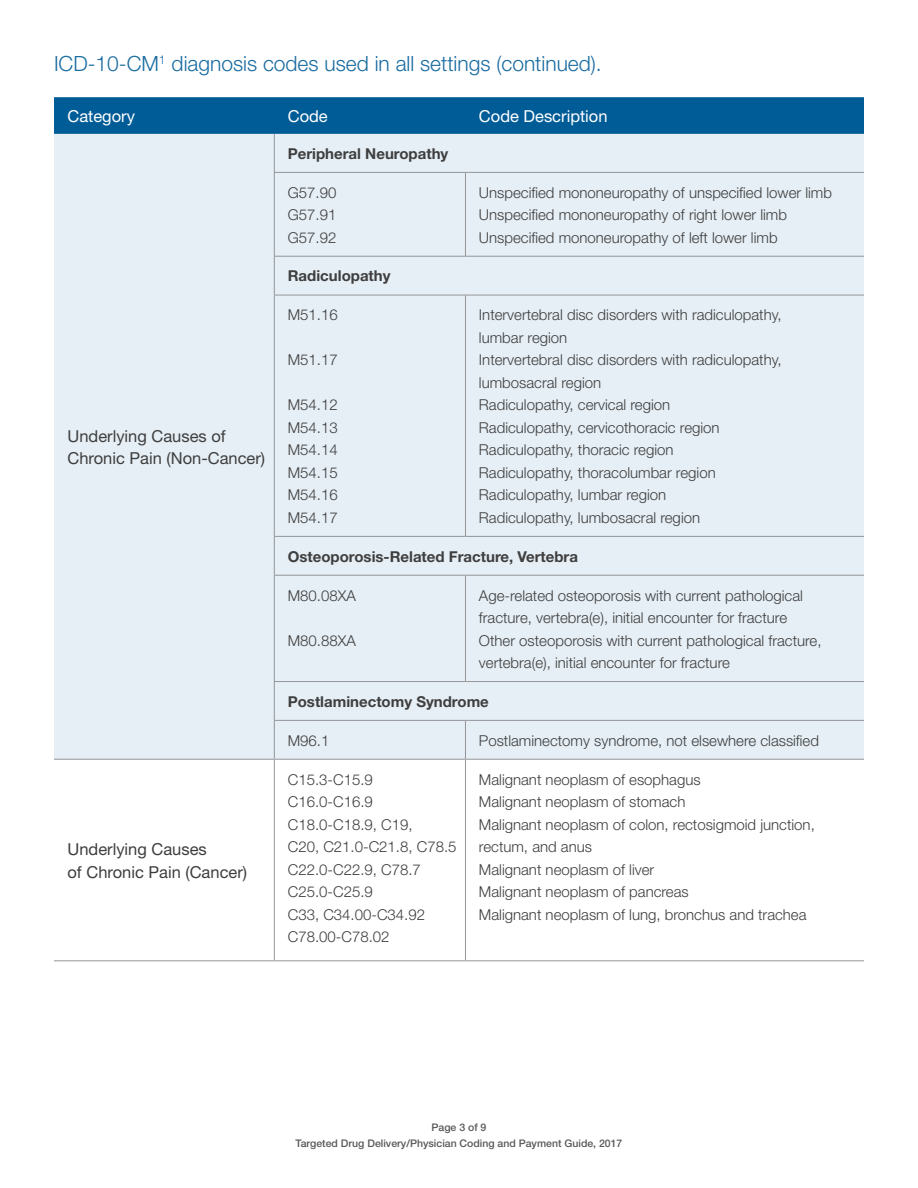
<style>
.page{position:relative;width:918px;height:1188px;background:#fff}
.page>*{position:absolute;margin:0;border:0;box-sizing:border-box;transform-origin:0 0}
.t1{font:300 21px "Helvetica Neue";color:#1a6ca1}
.t2{font:16.5px "Helvetica Neue";color:#3e3e3f}
.t3{font:16.5px "Helvetica Neue";color:#fff}
.t4{font:300 15px/22.5px "Helvetica Neue";color:#3e3e3f}
.t5{font:700 15px "Helvetica Neue";color:#3e3e3f}
.t6{font:500 10.5px/15.8px "Helvetica Neue";color:#57585a;text-align:center}
</style>
<div class="page">
<div style="left:54px;top:97px;width:810px;height:37px;background:#005c97"></div>
<div style="left:54px;top:134px;width:810px;height:625px;background:#e6eff5"></div>
<hr style="left:274px;top:134px;width:1px;height:38px;background:#939598">
<hr style="left:274px;top:172px;width:191px;height:1px;background:#939598">
<hr style="left:274px;top:173px;width:1px;height:83px;background:#939598">
<hr style="left:465px;top:172px;width:399px;height:1px;background:#939598">
<hr style="left:465px;top:173px;width:1px;height:83px;background:#939598">
<hr style="left:274px;top:256px;width:191px;height:1px;background:#939598">
<hr style="left:274px;top:257px;width:1px;height:38px;background:#939598">
<hr style="left:465px;top:256px;width:399px;height:1px;background:#939598">
<hr style="left:274px;top:295px;width:191px;height:1px;background:#939598">
<hr style="left:274px;top:295px;width:1px;height:241px;background:#939598">
<hr style="left:465px;top:295px;width:399px;height:1px;background:#939598">
<hr style="left:465px;top:295px;width:1px;height:241px;background:#939598">
<hr style="left:274px;top:536px;width:191px;height:1px;background:#939598">
<hr style="left:274px;top:537px;width:1px;height:38px;background:#939598">
<hr style="left:465px;top:536px;width:399px;height:1px;background:#939598">
<hr style="left:274px;top:575px;width:191px;height:1px;background:#939598">
<hr style="left:274px;top:576px;width:1px;height:105px;background:#939598">
<hr style="left:465px;top:575px;width:399px;height:1px;background:#939598">
<hr style="left:465px;top:576px;width:1px;height:105px;background:#939598">
<hr style="left:274px;top:681px;width:191px;height:1px;background:#939598">
<hr style="left:274px;top:682px;width:1px;height:38px;background:#939598">
<hr style="left:465px;top:681px;width:399px;height:1px;background:#939598">
<hr style="left:274px;top:720px;width:191px;height:1px;background:#939598">
<hr style="left:274px;top:721px;width:1px;height:38px;background:#939598">
<hr style="left:465px;top:720px;width:399px;height:1px;background:#939598">
<hr style="left:465px;top:721px;width:1px;height:38px;background:#939598">
<hr style="left:54px;top:759px;width:220px;height:1px;background:#939598">
<hr style="left:274px;top:759px;width:191px;height:1px;background:#939598">
<hr style="left:274px;top:760px;width:1px;height:200px;background:#939598">
<hr style="left:465px;top:759px;width:399px;height:1px;background:#939598">
<hr style="left:465px;top:760px;width:1px;height:200px;background:#939598">
<hr style="left:54px;top:960px;width:220px;height:1px;background:#939598">
<hr style="left:274px;top:960px;width:191px;height:1px;background:#939598">
<hr style="left:465px;top:960px;width:399px;height:1px;background:#939598">
<p class="t1" style="left:54px;top:50px;width:549px">ICD-10-CM<sup>1</sup> diagnosis codes used in all settings (continued).</p>
<p class="t3" style="left:68px;top:106px;width:69px">Category</p>
<p class="t3" style="left:288px;top:106px;width:42px">Code</p>
<p class="t3" style="left:479px;top:106px;width:130px">Code Description</p>
<p class="t2" style="left:68px;top:426px;width:160px">Underlying Causes of</p>
<p class="t2" style="left:68px;top:448px;width:199px">Chronic Pain (Non-Cancer)</p>
<p class="t2" style="left:68px;top:840px;width:141px">Underlying Causes</p>
<p class="t2" style="left:68px;top:862px;width:181px">of Chronic Pain (Cancer)</p>
<p class="t5" style="left:288px;top:144px;width:162px">Peripheral Neuropathy</p>
<p class="t4" style="left:288px;top:181px;width:50px">G57.90</p>
<p class="t4" style="left:288px;top:203px;width:50px">G57.91</p>
<p class="t4" style="left:288px;top:226px;width:50px">G57.92</p>
<p class="t4" style="left:479px;top:181px;width:355px">Unspecified mononeuropathy of unspecified lower limb</p>
<p class="t4" style="left:479px;top:203px;width:310px">Unspecified mononeuropathy of right lower limb</p>
<p class="t4" style="left:479px;top:226px;width:300px">Unspecified mononeuropathy of left lower limb</p>
<p class="t5" style="left:288px;top:267px;width:104px">Radiculopathy</p>
<p class="t4" style="left:288px;top:303px;width:52px">M51.16</p>
<p class="t4" style="left:288px;top:348px;width:52px">M51.17</p>
<p class="t4" style="left:288px;top:393px;width:52px">M54.12</p>
<p class="t4" style="left:288px;top:416px;width:52px">M54.13</p>
<p class="t4" style="left:288px;top:438px;width:52px">M54.14</p>
<p class="t4" style="left:288px;top:461px;width:52px">M54.15</p>
<p class="t4" style="left:288px;top:483px;width:52px">M54.16</p>
<p class="t4" style="left:288px;top:506px;width:52px">M54.17</p>
<p class="t4" style="left:479px;top:303px;width:304px">Intervertebral disc disorders with radiculopathy,</p>
<p class="t4" style="left:479px;top:326px;width:90px">lumbar region</p>
<p class="t4" style="left:479px;top:348px;width:304px">Intervertebral disc disorders with radiculopathy, lumbosacral region</p>
<p class="t4" style="left:479px;top:393px;width:193px">Radiculopathy, cervical region</p>
<p class="t4" style="left:479px;top:416px;width:242px">Radiculopathy, cervicothoracic region</p>
<p class="t4" style="left:479px;top:438px;width:196px">Radiculopathy, thoracic region</p>
<p class="t4" style="left:479px;top:461px;width:238px">Radiculopathy, thoracolumbar region</p>
<p class="t4" style="left:479px;top:483px;width:189px">Radiculopathy, lumbar region</p>
<p class="t4" style="left:479px;top:506px;width:223px">Radiculopathy, lumbosacral region</p>
<p class="t5" style="left:288px;top:547px;width:292px">Osteoporosis-Related Fracture, Vertebra</p>
<p class="t4" style="left:288px;top:584px;width:70px">M80.08XA</p>
<p class="t4" style="left:288px;top:629px;width:70px">M80.88XA</p>
<p class="t4" style="left:479px;top:584px;width:326px">Age-related osteoporosis with current pathological fracture, vertebra(e), initial encounter for fracture</p>
<p class="t4" style="left:479px;top:629px;width:344px">Other osteoporosis with current pathological fracture, vertebra(e), initial encounter for fracture</p>
<p class="t5" style="left:288px;top:692px;width:203px">Postlaminectomy Syndrome</p>
<p class="t4" style="left:288px;top:729px;width:43px">M96.1</p>
<p class="t4" style="left:479px;top:729px;width:342px">Postlaminectomy syndrome, not elsewhere classified</p>
<p class="t4" style="left:288px;top:768px;width:87px">C15.3-C15.9</p>
<p class="t4" style="left:288px;top:790px;width:87px">C16.0-C16.9</p>
<p class="t4" style="left:288px;top:813px;width:126px">C18.0-C18.9, C19,</p>
<p class="t4" style="left:288px;top:835px;width:170px">C20, C21.0-C21.8, C78.5</p>
<p class="t4" style="left:288px;top:858px;width:135px">C22.0-C22.9, C78.7</p>
<p class="t4" style="left:288px;top:880px;width:87px">C25.0-C25.9</p>
<p class="t4" style="left:288px;top:903px;width:139px">C33, C34.00-C34.92<br>C78.00-C78.02</p>
<p class="t4" style="left:479px;top:768px;width:223px">Malignant neoplasm of esophagus</p>
<p class="t4" style="left:479px;top:790px;width:208px">Malignant neoplasm of stomach</p>
<p class="t4" style="left:479px;top:813px;width:337px">Malignant neoplasm of colon, rectosigmoid junction, rectum, and anus</p>
<p class="t4" style="left:479px;top:858px;width:177px">Malignant neoplasm of liver</p>
<p class="t4" style="left:479px;top:880px;width:211px">Malignant neoplasm of pancreas</p>
<p class="t4" style="left:479px;top:903px;width:329px">Malignant neoplasm of lung, bronchus and trachea</p>
<p class="t6" style="left:296px;top:1119px;width:328px">Page 3 of 9<br>Targeted Drug Delivery/Physician Coding and Payment Guide, 2017</p>
</div>
